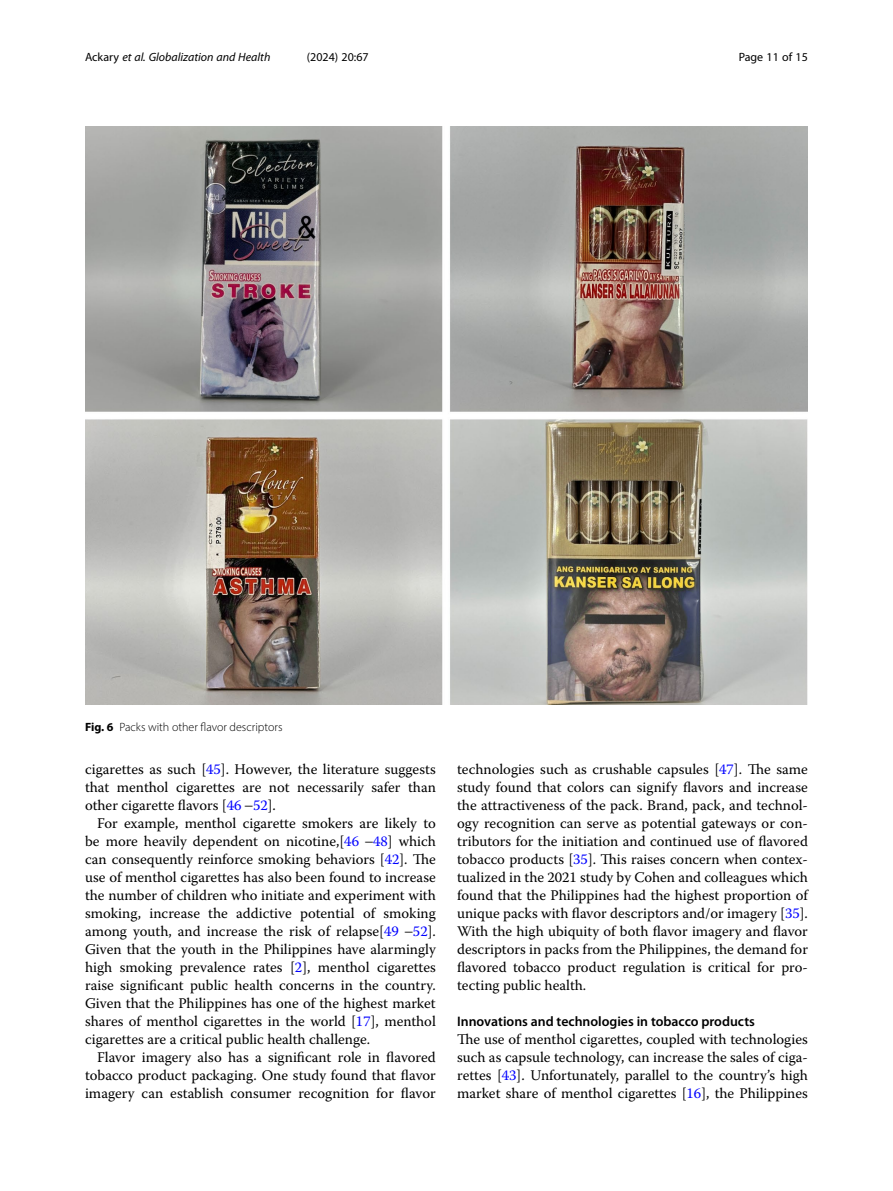
<style>
.page{position:relative;width:893px;height:1191px;background:#fff}
.page>*{position:absolute;margin:0;border:0;box-sizing:border-box;transform-origin:0 0}
.Body_Text_Indent{font:14.7px/18px "Warnock Pro";color:#000;text-align:justify}
.Body_Text{font:14.7px/18px "Warnock Pro";color:#000;text-align:justify}
.Head_2{font:600 13.8px "Myriad Pro";color:#000}
.Figure_Caption{font:300 12px "Myriad Pro";color:#000}
.t1{font:italic 12px "Myriad Pro";color:#000}
.t2{font:12px "Myriad Pro";color:#000}
.s1{font-style:normal}
.s2{font-weight:700}
.s3{color:#00f}
</style>
<div class="page">
<img style="left:85px;top:126px;width:723px;height:578px">
<p class="t1" style="left:85px;top:50px;width:187px"><span class="s1">Ackary</span> et al. Globalization and Health</p>
<p class="t2" style="left:307px;top:50px;width:63px">(2024) 20:67</p>
<p class="t2" style="left:739px;top:50px;width:71px">Page 11 of 15</p>
<p class="Figure_Caption" style="left:85px;top:720px;width:199px"><span class="s2">Fig. 6</span> Packs with other flavor descriptors</p>
<p class="Body_Text_Indent" style="left:85px;top:760px;width:352px">cigarettes as such [<span class="s3">45</span>]. However, the literature suggests that menthol cigarettes are not necessarily safer than other cigarette flavors [<span class="s3">46</span> −<span class="s3">52</span>].</p>
<p class="Body_Text_Indent" style="left:85px;top:814px;width:352px;text-indent:12px">For example, menthol cigarette smokers are likely to be more heavily dependent on nicotine,[<span class="s3">46</span> −<span class="s3">48</span>] which can consequently reinforce smoking behaviors [<span class="s3">42</span>]. The use of menthol cigarettes has also been found to increase the number of children who initiate and experiment with smoking, increase the addictive potential of smoking among youth, and increase the risk of relapse[<span class="s3">49</span> −<span class="s3">52</span>].<br>Given that the youth in the Philippines have alarmingly high smoking prevalence rates [<span class="s3">2</span>], menthol cigarettes raise significant public health concerns in the country.<br>Given that the Philippines has one of the highest market shares of menthol cigarettes in the world [<span class="s3">17</span>], menthol cigarettes are a critical public health challenge.</p>
<p class="Body_Text_Indent" style="left:85px;top:1048px;width:352px;text-indent:12px">Flavor imagery also has a significant role in flavored tobacco product packaging. One study found that flavor imagery can establish consumer recognition for flavor</p>
<p class="Body_Text_Indent" style="left:457px;top:760px;width:352px">technologies such as crushable capsules [<span class="s3">47</span>]. The same study found that colors can signify flavors and increase the attractiveness of the pack. Brand, pack, and technol&shy;ogy recognition can serve as potential gateways or con&shy;tributors for the initiation and continued use of flavored tobacco products [<span class="s3">35</span>]. This raises concern when contex&shy;tualized in the 2021 study by Cohen and colleagues which found that the Philippines had the highest proportion of unique packs with flavor descriptors and/or imagery [<span class="s3">35</span>].<br>With the high ubiquity of both flavor imagery and flavor descriptors in packs from the Philippines, the demand for flavored tobacco product regulation is critical for pro&shy;tecting public health.</p>
<p class="Head_2" style="left:457px;top:1013px;width:299px">Innovations and technologies in tobacco products</p>
<p class="Body_Text" style="left:457px;top:1030px;width:352px">The use of menthol cigarettes, coupled with technologies such as capsule technology, can increase the sales of ciga&shy;rettes [<span class="s3">43</span>]. Unfortunately, parallel to the country’s high market share of menthol cigarettes [<span class="s3">16</span>], the Philippines</p>
</div>
